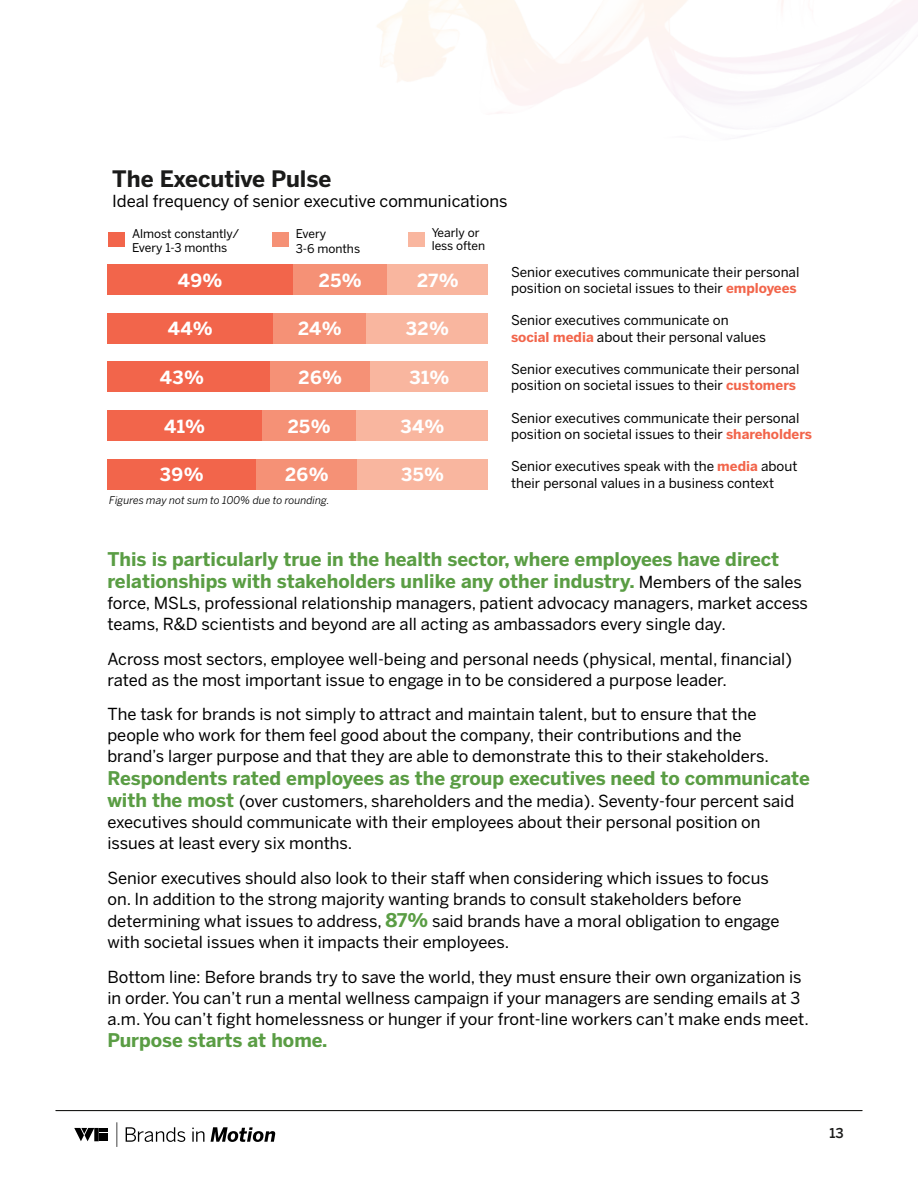
<style>
.page{position:relative;width:918px;height:1188px;background:#fff}
.page>*{position:absolute;margin:0;border:0;box-sizing:border-box;transform-origin:0 0}
.Headline_2_-_Subhead{font:700 22.5px "Benton Sans";color:#1b1b1a}
.Body_Copy{font:700 18.75px/22.5px "Benton Sans";color:#5a9d44}
.Headline_2_-_Subhead-2{font:700 18px "Benton Sans";letter-spacing:.025em;color:#fff}
.Body_Copy-2{font:16.5px/21px "Benton Sans";color:#000}
.Body_Copy-3{font:13.5px/16.5px "Benton Sans";color:#000}
.t1{font:500 13.5px "Benton Sans";color:#1b1b1a}
.Body_Copy-4{font:12px/13.5px "Benton Sans";color:#000}
.Body_Copy-5{font:italic 10.5px "Benton Sans";color:#000}
.s1{font-weight:700;color:#f2654b}
.s2{font-weight:400;font-size:16.5px;color:#000}
.s3{font-weight:700;font-size:18.75px;color:#5a9d44}
</style>
<div class="page">
<div style="left:108px;top:233px;width:17px;height:14px;background:#f2654b"></div>
<div style="left:272px;top:233px;width:16px;height:14px;background:#f59176"></div>
<div style="left:408px;top:233px;width:16px;height:14px;background:#f9b69f"></div>
<div style="left:107px;top:264px;width:186px;height:31px;background:#f2654b"></div>
<div style="left:293px;top:264px;width:95px;height:31px;background:#f59176"></div>
<div style="left:388px;top:264px;width:100px;height:31px;background:#f9b69f"></div>
<div style="left:107px;top:313px;width:166px;height:30px;background:#f2654b"></div>
<div style="left:273px;top:313px;width:94px;height:30px;background:#f59176"></div>
<div style="left:367px;top:313px;width:121px;height:30px;background:#f9b69f"></div>
<div style="left:107px;top:361px;width:163px;height:31px;background:#f2654b"></div>
<div style="left:270px;top:361px;width:101px;height:31px;background:#f59176"></div>
<div style="left:371px;top:361px;width:117px;height:31px;background:#f9b69f"></div>
<div style="left:107px;top:459px;width:149px;height:31px;background:#f2654b"></div>
<div style="left:256px;top:459px;width:101px;height:31px;background:#f59176"></div>
<div style="left:357px;top:459px;width:131px;height:31px;background:#f9b69f"></div>
<div style="left:107px;top:410px;width:155px;height:31px;background:#f2654b"></div>
<div style="left:262px;top:410px;width:95px;height:31px;background:#f59176"></div>
<div style="left:357px;top:410px;width:131px;height:31px;background:#f9b69f"></div>
<hr style="left:56px;top:1110px;width:806px;height:1px;background:#1b1b1a">
<svg style="left:117px;top:1122px;width:1px;height:25px"></svg>
<svg style="left:126px;top:1127px;width:59px;height:15px"></svg>
<svg style="left:192px;top:1128px;width:12px;height:14px"></svg>
<svg style="left:211px;top:1127px;width:64px;height:15px"></svg>
<svg style="left:74px;top:1128px;width:34px;height:13px"></svg>
<p class="Headline_2_-_Subhead" style="left:112px;top:164px;width:221px">The Executive Pulse</p>
<p class="Body_Copy-2" style="left:112px;top:191px;width:397px">Ideal frequency of senior executive communications</p>
<p class="Body_Copy-4" style="left:132px;top:227px;width:109px">Almost constantly/<br>Every 1-3 months</p>
<p class="Body_Copy-4" style="left:296px;top:226px;width:66px;line-height:15px">Every<br>3-6 months</p>
<p class="Body_Copy-4" style="left:432px;top:226px;width:55px">Yearly or less often</p>
<p class="Headline_2_-_Subhead-2" style="left:178px;top:269px;width:46px">49%</p>
<p class="Headline_2_-_Subhead-2" style="left:319px;top:269px;width:44px">25%</p>
<p class="Headline_2_-_Subhead-2" style="left:417px;top:269px;width:43px">27%</p>
<p class="Body_Copy-3" style="left:511px;top:263px;width:290px">Senior executives communicate their personal position on societal issues to their <span class="s1">employees</span></p>
<p class="Headline_2_-_Subhead-2" style="left:168px;top:317px;width:46px">44%</p>
<p class="Headline_2_-_Subhead-2" style="left:298px;top:317px;width:45px">24%</p>
<p class="Headline_2_-_Subhead-2" style="left:406px;top:317px;width:45px">32%</p>
<p class="Body_Copy-3" style="left:511px;top:312px;width:256px">Senior executives communicate on <span class="s1">social media</span> about their personal values</p>
<p class="Headline_2_-_Subhead-2" style="left:160px;top:366px;width:46px">43%</p>
<p class="Headline_2_-_Subhead-2" style="left:299px;top:366px;width:45px">26%</p>
<p class="Headline_2_-_Subhead-2" style="left:410px;top:366px;width:41px">31%</p>
<p class="Body_Copy-3" style="left:511px;top:361px;width:290px">Senior executives communicate their personal position on societal issues to their <span class="s1">customers</span></p>
<p class="Headline_2_-_Subhead-2" style="left:164px;top:415px;width:42px">41%</p>
<p class="Headline_2_-_Subhead-2" style="left:288px;top:415px;width:44px">25%</p>
<p class="Headline_2_-_Subhead-2" style="left:400px;top:415px;width:46px">34%</p>
<p class="Body_Copy-3" style="left:511px;top:409px;width:303px">Senior executives communicate their personal position on societal issues to their <span class="s1">shareholders</span></p>
<p class="Headline_2_-_Subhead-2" style="left:160px;top:463px;width:45px">39%</p>
<p class="Headline_2_-_Subhead-2" style="left:285px;top:463px;width:45px">26%</p>
<p class="Headline_2_-_Subhead-2" style="left:401px;top:463px;width:45px">35%</p>
<p class="Body_Copy-3" style="left:511px;top:458px;width:288px">Senior executives speak with the <span class="s1">media</span> about their personal values in a business context</p>
<p class="Body_Copy-5" style="left:109px;top:494px;width:222px">Figures may not sum to 100% due to rounding.</p>
<p class="Body_Copy" style="left:107px;top:548px;width:696px">This is particularly true in the health sector, where employees have direct relationships with stakeholders unlike any other industry. <span class="s2">Members of the sales</span></p>
<p class="Body_Copy-2" style="left:107px;top:593px;width:702px">force, MSLs, professional relationship managers, patient advocacy managers, market access teams, R&amp;D scientists and beyond are all acting as ambassadors every single day.</p>
<p class="Body_Copy-2" style="left:107px;top:648px;width:686px">Across most sectors, employee well-being and personal needs (physical, mental, financial) rated as the most important issue to engage in to be considered a purpose leader.</p>
<p class="Body_Copy-2" style="left:107px;top:704px;width:663px">The task for brands is not simply to attract and maintain talent, but to ensure that the people who work for them feel good about the company, their contributions and the brand’s larger purpose and that they are able to demonstrate this to their stakeholders.</p>
<p class="Body_Copy" style="left:107px;top:767px;width:704px">Respondents rated employees as the group executives need to communicate</p>
<p class="Body_Copy-2" style="left:107px;top:791px;width:688px"><span class="s3">with the most</span> (over customers, shareholders and the media). Seventy-four percent said executives should communicate with their employees about their personal position on issues at least every six months.</p>
<p class="Body_Copy-2" style="left:107px;top:867px;width:663px">Senior executives should also look to their staff when considering which issues to focus on. In addition to the strong majority wanting brands to consult stakeholders before</p>
<p class="Body_Copy-2" style="left:107px;top:911px;width:674px">determining what issues to address, <span class="s3">87%</span> said brands have a moral obligation to engage with societal issues when it impacts their employees.</p>
<p class="Body_Copy-2" style="left:107px;top:966px;width:703px">Bottom line: Before brands try to save the world, they must ensure their own organization is in order. You can’t run a mental wellness campaign if your managers are sending emails at 3 a.m. You can’t fight homelessness or hunger if your front-line workers can’t make ends meet.</p>
<p class="Body_Copy" style="left:107px;top:1030px;width:222px">Purpose starts at home.</p>
<p class="t1" style="left:830px;top:1124px;width:16px">13</p>
</div>
